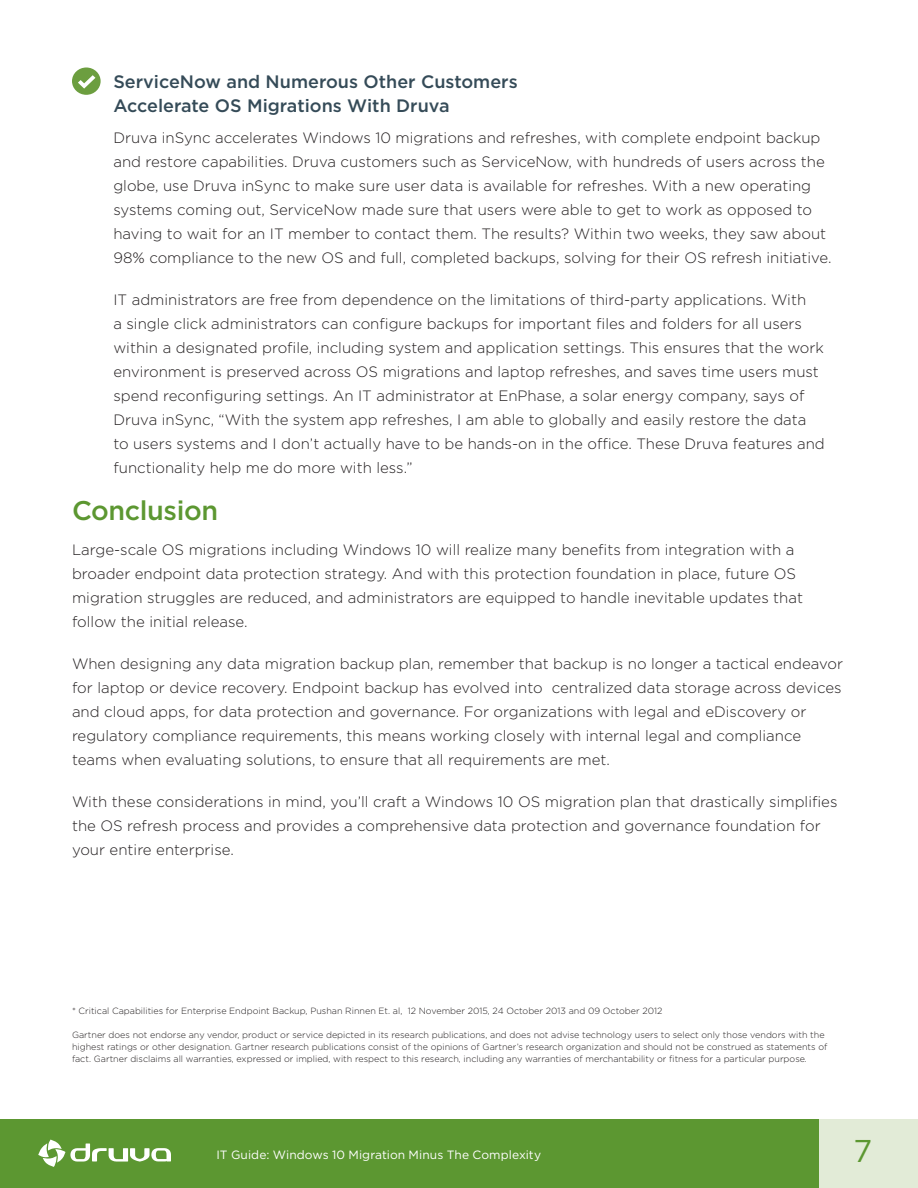
<style>
.page{position:relative;width:918px;height:1188px;background:#fff}
.page>*{position:absolute;margin:0;border:0;box-sizing:border-box;transform-origin:0 0}
.t1{font:31.5px "Gotham";color:#5c9731}
.t2{font:500 27px "Gotham";letter-spacing:-.015em;color:#5c9731}
.t3{font:500 18px/24px "Gotham";color:#354b58}
.t4{font:300 15px/24px "Gotham";color:#231f20}
.t5{font:12px "Gotham";letter-spacing:.005em;color:#fff}
.t6{font:300 9px/12px "Gotham";color:#231f20}
</style>
<div class="page">
<div style="left:0;top:1119px;width:819px;height:69px;background:#5c9731"></div>
<div style="left:819px;top:1119px;width:99px;height:69px;background:#e2ebd7"></div>
<svg style="left:38px;top:1140px;width:133px;height:27px"></svg>
<svg style="left:72px;top:68px;width:29px;height:27px"></svg>
<p class="t3" style="left:113px;top:69px;width:406px">ServiceNow and Numerous Other Customers<br>Accelerate OS Migrations With Druva</p>
<p class="t4" style="left:113px;top:126px;width:720px">Druva inSync accelerates Windows 10 migrations and refreshes, with complete endpoint backup and restore capabilities. Druva customers such as ServiceNow, with hundreds of users across the globe, use Druva inSync to make sure user data is available for refreshes. With a new operating systems coming out, ServiceNow made sure that users were able to get to work as opposed to having to wait for an IT member to contact them. The results? Within two weeks, they saw about 98% compliance to the new OS and full, completed backups, solving for their OS refresh initiative.</p>
<p class="t4" style="left:113px;top:288px;width:713px">IT administrators are free from dependence on the limitations of third-party applications. With<br>a single click administrators can configure backups for important files and folders for all users within a designated profile, including system and application settings. This ensures that the work environment is preserved across OS migrations and laptop refreshes, and saves time users must spend reconfiguring settings. An IT administrator at EnPhase, a solar energy company, says of Druva inSync, “With the system app refreshes, I am able to globally and easily restore the data to users systems and I don’t actually have to be hands-on in the office. These Druva features and functionality help me do more with less.”</p>
<h4 class="t2" style="left:72px;top:493px;width:148px">Conclusion</h4>
<p class="t4" style="left:72px;top:537px;width:733px">Large-scale OS migrations including Windows 10 will realize many benefits from integration with a broader endpoint data protection strategy. And with this protection foundation in place, future OS migration struggles are reduced, and administrators are equipped to handle inevitable updates that follow the initial release.</p>
<p class="t4" style="left:72px;top:651px;width:773px">When designing any data migration backup plan, remember that backup is no longer a tactical endeavor for laptop or device recovery. Endpoint backup has evolved into centralized data storage across devices and cloud apps, for data protection and governance. For organizations with legal and eDiscovery or regulatory compliance requirements, this means working closely with internal legal and compliance teams when evaluating solutions, to ensure that all requirements are met.</p>
<p class="t4" style="left:72px;top:789px;width:767px">With these considerations in mind, you’ll craft a Windows 10 OS migration plan that drastically simplifies the OS refresh process and provides a comprehensive data protection and governance foundation for your entire enterprise.</p>
<p class="t6" style="left:72px;top:1005px;width:592px">* Critical Capabilities for Enterprise Endpoint Backup, Pushan Rinnen Et. al, 12 November 2015, 24 October 2013 and 09 October 2012</p>
<p class="t6" style="left:72px;top:1029px;width:757px">Gartner does not endorse any vendor, product or service depicted in its research publications, and does not advise technology users to select only those vendors with the highest ratings or other designation. Gartner research publications consist of the opinions of Gartner’s research organization and should not be construed as statements of fact. Gartner disclaims all warranties, expressed or implied, with respect to this research, including any warranties of merchantability or fitness for a particular purpose.</p>
<p class="t5" style="left:216px;top:1147px;width:326px">IT Guide: Windows 10 Migration Minus The Complexity</p>
<h1 class="t1" style="left:854px;top:1131px;width:20px">7</h1>
</div>
